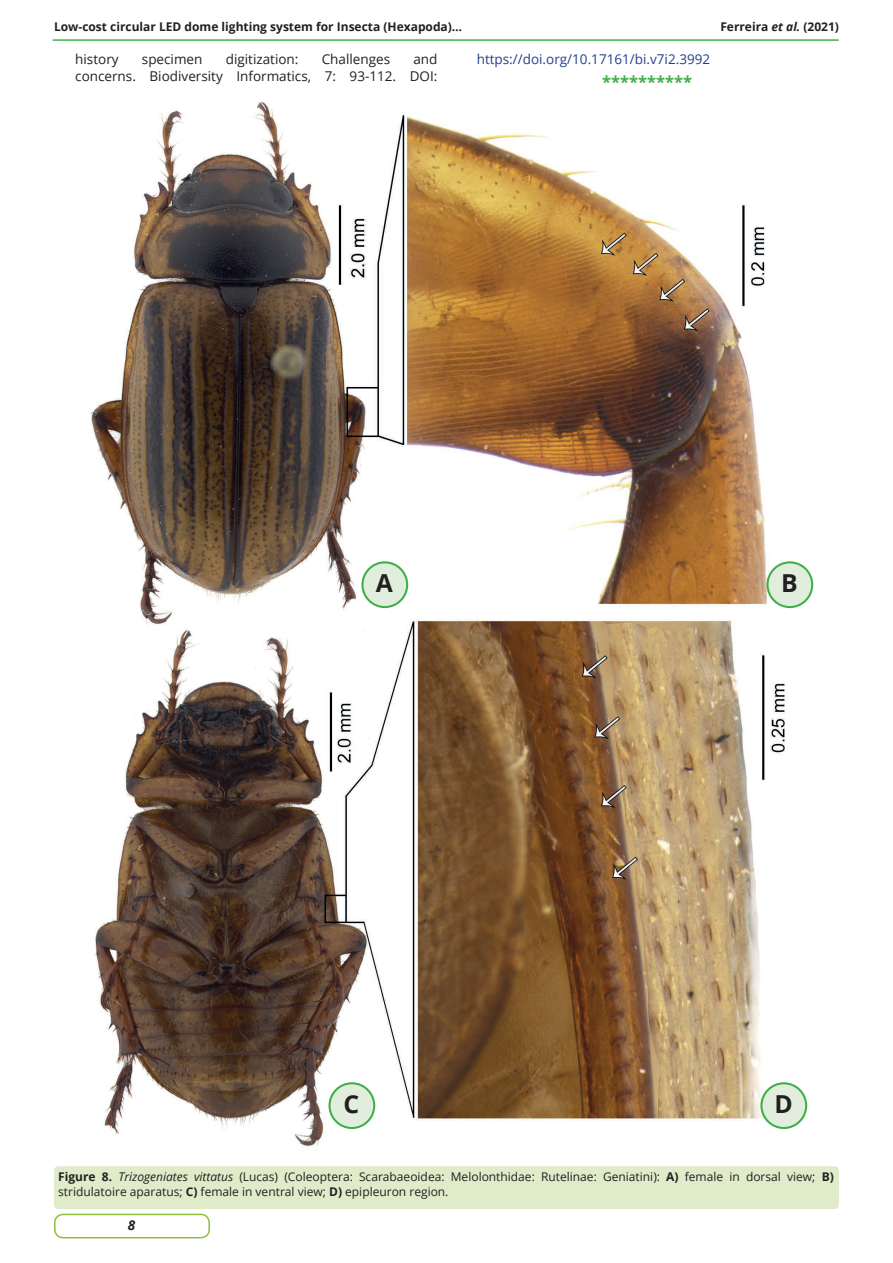
<style>
.page{position:relative;width:893px;height:1263px;background:#fff}
.page>*{position:absolute;margin:0;border:0;box-sizing:border-box;transform-origin:0 0}
.t1{font:700 24.75px "Open Sans";color:#231f20}
.Editor_Secao{font:700 16.5px "Open Sans";color:#40ae49}
.Referencias{font:13.5px/16.2px "Open Sans";color:#231f20;text-align:right}
.Referencias-2{font:13.5px "Open Sans";color:#253f8e}
.t2{font:italic 700 13.5px "Open Sans";color:#231f20}
.Legenda{font:12px/14.4px "Open Sans";color:#231f20}
.t3{font:700 12px "Open Sans";color:#231f20}
.s1{font-style:italic}
.s2{font-weight:700}
</style>
<div class="page">
<div style="left:54px;top:1214px;width:156px;height:24px;border:2px solid #90bf3e;border-radius:9px"></div>
<hr style="left:53px;top:39px;width:785px;height:2px;background:#40ae49">
<img style="left:90px;top:101px;width:717px;height:1046px">
<div style="left:54px;top:1166px;width:785px;height:43px;background:#dfebc9;border-radius:4px"></div>
<svg style="left:362px;top:562px;width:45px;height:45px"></svg>
<div style="left:361px;top:561px;width:47px;height:47px;border:2px solid #40ae49;border-radius:50%"></div>
<div style="left:372px;top:572px;width:26px;height:26px;background:#e1eedd;border-radius:6px"></div>
<svg style="left:761px;top:1083px;width:45px;height:45px"></svg>
<div style="left:760px;top:1082px;width:47px;height:47px;border:2px solid #40ae49;border-radius:50%"></div>
<div style="left:771px;top:1092px;width:26px;height:27px;background:#e1eedd;border-radius:6px"></div>
<svg style="left:329px;top:1083px;width:45px;height:45px"></svg>
<div style="left:328px;top:1082px;width:47px;height:47px;border:2px solid #40ae49;border-radius:50%"></div>
<div style="left:339px;top:1092px;width:26px;height:27px;background:#e1eedd;border-radius:6px"></div>
<svg style="left:767px;top:562px;width:45px;height:45px"></svg>
<div style="left:766px;top:561px;width:47px;height:47px;border:2px solid #40ae49;border-radius:50%"></div>
<div style="left:777px;top:572px;width:26px;height:26px;background:#e1eedd;border-radius:6px"></div>
<p class="t3" style="left:54px;top:18px;width:410px">Low-cost circular LED dome lighting system for Insecta (Hexapoda)…</p>
<p class="t3" style="left:720px;top:18px;width:120px">Ferreira <span class="s1">et al.</span> (2021)</p>
<p class="Referencias" style="left:75px;top:51px;width:45px">history</p>
<p class="Referencias" style="left:142px;top:51px;width:62px">specimen</p>
<p class="Referencias" style="left:226px;top:51px;width:74px">digitization:</p>
<p class="Referencias" style="left:322px;top:51px;width:70px">Challenges</p>
<p class="Referencias" style="left:75px;top:51px;width:364px">and<br>concerns. Biodiversity Informatics, 7: 93-112. DOI:</p>
<p class="Referencias-2" style="left:477px;top:50px;width:235px">https://doi.org/10.17161/bi.v7i2.3992</p>
<p class="Editor_Secao" style="left:602px;top:71px;width:91px">**********</p>
<p class="t1" style="left:376px;top:566px;width:19px">A</p>
<p class="t1" style="left:781px;top:566px;width:18px">B</p>
<p class="t1" style="left:344px;top:1086px;width:17px">C</p>
<p class="t1" style="left:774px;top:1086px;width:20px">D</p>
<p class="Legenda" style="left:58px;top:1169px;width:777px"><span class="s2">Figure 8.</span> <span class="s1">Trizogeniates vittatus</span> (Lucas) (Coleoptera: Scarabaeoidea: Melolonthidae: Rutelinae: Geniatini): <span class="s2">A)</span> female in dorsal view; <span class="s2">B) </span>stridulatoire aparatus; <span class="s2">C)</span> female in ventral view; <span class="s2">D)</span> epipleuron region.</p>
<p class="t2" style="left:128px;top:1215px;width:9px">8</p>
</div>
